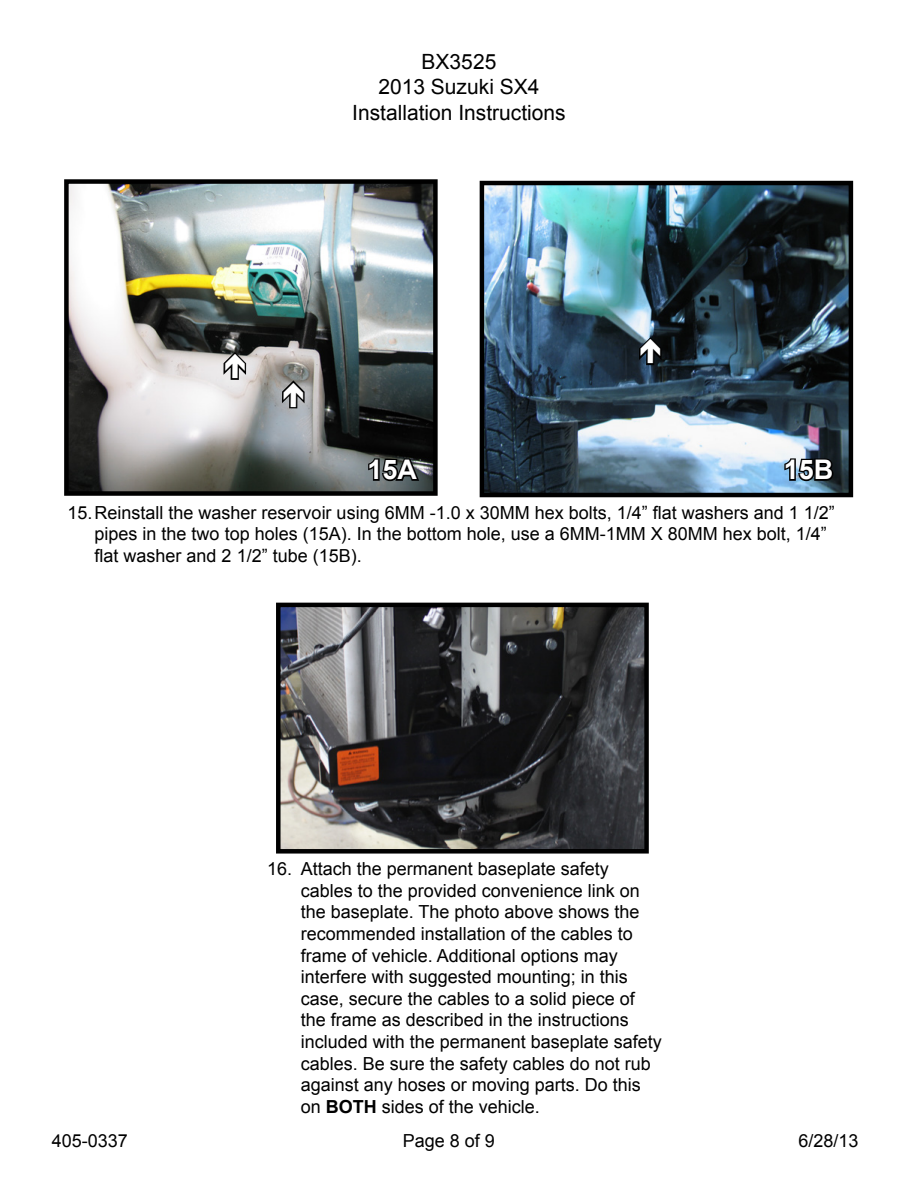
<style>
.page{position:relative;width:918px;height:1188px;background:#fff}
.page>*{position:absolute;margin:0;border:0;box-sizing:border-box;transform-origin:0 0}
.t1{font:700 27px "Arial";color:#fff}
.t2{font:21px/25.2px "Arial";color:#000;text-align:center}
.t3{font:18px/21.6px "Arial";color:#000}
.s1{font-weight:700}
</style>
<div class="page">
<img style="left:281px;top:608px;width:363px;height:241px">
<div style="left:276px;top:603px;width:373px;height:251px;border:4px solid #000"></div>
<img style="left:69px;top:184px;width:364px;height:307px">
<div style="left:64px;top:179px;width:374px;height:317px;border:4px solid #000"></div>
<img style="left:485px;top:186px;width:363px;height:306px">
<div style="left:480px;top:181px;width:373px;height:316px;border:4px solid #000"></div>
<svg style="left:783px;top:456px;width:53px;height:27px"></svg>
<svg style="left:367px;top:456px;width:54px;height:27px"></svg>
<svg style="left:280px;top:378px;width:27px;height:32px"></svg>
<svg style="left:221px;top:350px;width:28px;height:31px"></svg>
<svg style="left:637px;top:335px;width:27px;height:32px"></svg>
<p class="t2" style="left:352px;top:50px;width:215px">BX3525<br>2013 Suzuki SX4<br>Installation Instructions</p>
<h1 class="t1" style="left:368px;top:452px;width:51px">15A</h1>
<h1 class="t1" style="left:784px;top:452px;width:51px">15B</h1>
<p class="t3" style="left:95px;top:502px;width:742px;text-indent:-27px">15.Reinstall the washer reservoir using 6MM -1.0 x 30MM hex bolts, 1/4” flat washers and 1 1/2” pipes in the two top holes (15A). In the bottom hole, use a 6MM-1MM X 80MM hex bolt, 1/4” flat washer and 2 1/2” tube (15B).</p>
<p class="t3" style="left:301px;top:858px;width:363px;text-indent:-34px">16. Attach the permanent baseplate safety cables to the provided convenience link on the baseplate. The photo above shows the recommended installation of the cables to frame of vehicle. Additional options may interfere with suggested mounting; in this case, secure the cables to a solid piece of the frame as described in the instructions included with the permanent baseplate safety cables. Be sure the safety cables do not rub against any hoses or moving parts. Do this on <span class="s1">BOTH</span> sides of the vehicle.</p>
<p class="t3" style="left:52px;top:1130px;width:78px">405-0337</p>
<p class="t3" style="left:403px;top:1130px;width:94px">Page 8 of 9</p>
<p class="t3" style="left:798px;top:1130px;width:62px">6/28/13</p>
</div>
